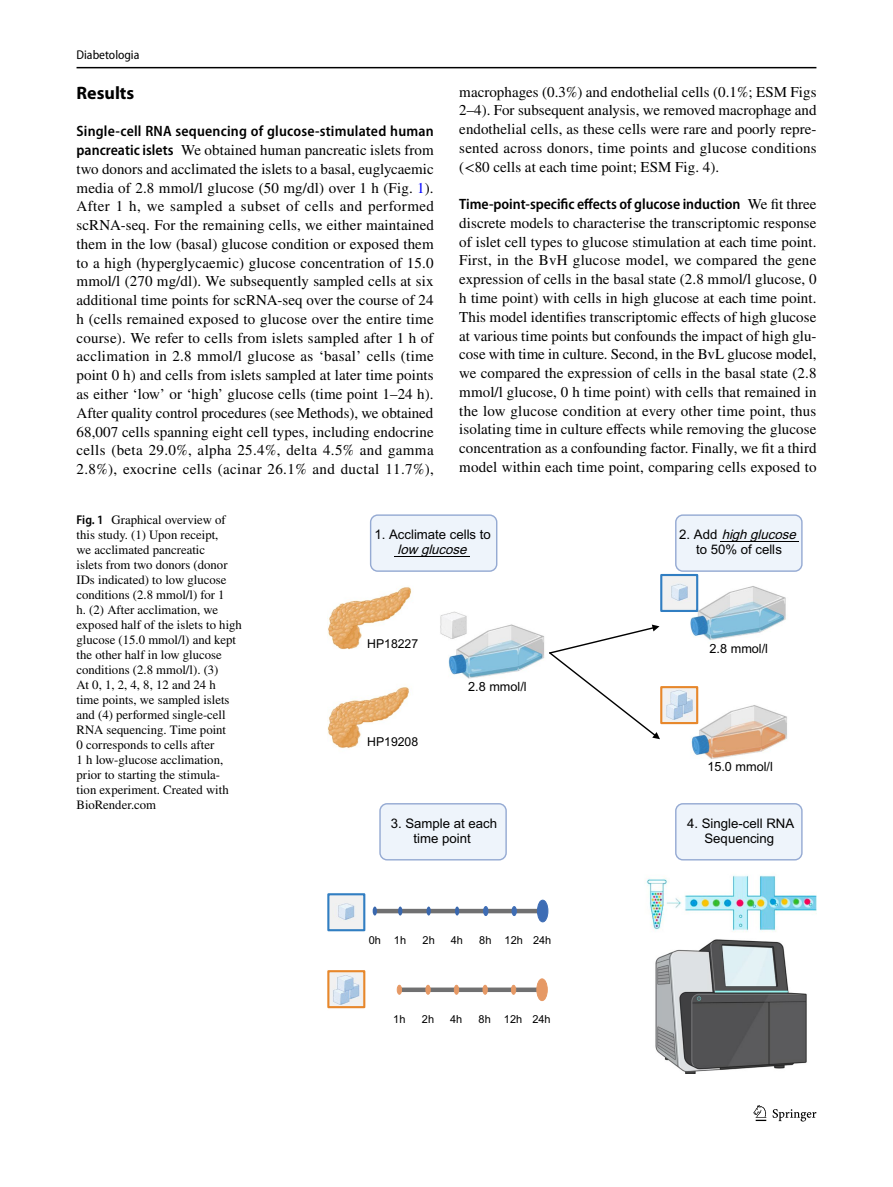
<style>
.page{position:relative;width:893px;height:1187px;background:#fff}
.page>*{position:absolute;margin:0;border:0;box-sizing:border-box;transform-origin:0 0}
.t1{font:700 18px "Myriad Pro";color:#000}
.t2{font:15px/18.8px "STIX";letter-spacing:.01em;color:#000;text-align:justify}
.t3{font:600 semi-condensed 15px "Myriad Pro";letter-spacing:.01em;color:#000}
.t4{font:13.2px/15px "Arial";color:#000;text-align:center}
.t5{font:italic 13.2px "Arial";color:#000}
.t6{font:12.75px/15px "STIX";color:#000}
.t7{font:12.75px "Arial";color:#000}
.t8{font:semi-condensed 12.75px "Myriad Pro";color:#000}
.t9{font:12.3px "Arial";color:#000}
.t10{font:10.95px "Arial";color:#000}
.s1{font-family:"Myriad Pro";font-weight:600;font-stretch:semi-condensed}
.s2{color:#00f}
.s3{font-family:"STIX";font-weight:400;font-stretch:normal}
.s4{font-style:italic}
</style>
<div class="page">
<hr style="left:77px;top:67px;width:739px;height:1px;background:#000">
<svg style="left:753px;top:1105px;width:13px;height:15px"></svg>
<svg style="left:773px;top:1109px;width:43px;height:12px"></svg>
<img style="left:327px;top:574px;width:489px;height:499px">
<div style="left:660px;top:686px;width:38px;height:38px;border:2px solid #e7872b"></div>
<div style="left:660px;top:574px;width:38px;height:38px;border:2px solid #317ec2"></div>
<svg style="left:547px;top:624px;width:113px;height:115px"></svg>
<div style="left:376px;top:908px;width:162px;height:5px;background:#707071"></div>
<svg style="left:398px;top:906px;width:4px;height:9px"></svg>
<div style="left:426px;top:906px;width:5px;height:9px;background:#3a68ae;border-radius:50%"></div>
<svg style="left:455px;top:906px;width:4px;height:9px"></svg>
<div style="left:483px;top:906px;width:5px;height:9px;border:1px solid #3e6db5;border-radius:50%"></div>
<div style="left:512px;top:906px;width:5px;height:10px;border:1px solid #3e6db5;border-radius:50%"></div>
<div style="left:537px;top:900px;width:11px;height:21px;background:#3e6db5;border-radius:50%"></div>
<div style="left:537px;top:899px;width:11px;height:23px;border:1px solid #3e6db5;border-radius:50%"></div>
<svg style="left:402px;top:987px;width:134px;height:4px"></svg>
<div style="left:397px;top:985px;width:5px;height:9px;background:#e69965;border-radius:50%"></div>
<div style="left:397px;top:984px;width:5px;height:10px;border:1px solid #e69965;border-radius:50%"></div>
<div style="left:426px;top:984px;width:5px;height:10px;border:1px solid #e69965;border-radius:50%"></div>
<div style="left:454px;top:985px;width:5px;height:9px;background:#e69965;border-radius:50%"></div>
<div style="left:454px;top:984px;width:5px;height:10px;border:1px solid #e69965;border-radius:50%"></div>
<svg style="left:483px;top:986px;width:4px;height:8px"></svg>
<div style="left:482px;top:984px;width:6px;height:10px;border:1px solid #e69965;border-radius:50%"></div>
<div style="left:511px;top:985px;width:5px;height:9px;background:#e69965;border-radius:50%"></div>
<div style="left:511px;top:984px;width:5px;height:10px;border:1px solid #e69965;border-radius:50%"></div>
<div style="left:537px;top:978px;width:10px;height:22px;background:#e69965;border-radius:50%"></div>
<div style="left:536px;top:978px;width:12px;height:22px;border:1px solid #e69965;border-radius:50%"></div>
<svg style="left:373px;top:906px;width:4px;height:9px"></svg>
<div style="left:371px;top:515px;width:126px;height:56px;background:#eef4fb;border-radius:7px"></div>
<div style="left:370px;top:514px;width:127px;height:57px;border:1px solid #95aad3;border-radius:7px"></div>
<hr style="left:395px;top:555px;width:75px;height:1px;background:#000">
<div style="left:676px;top:515px;width:126px;height:56px;background:#eef4fb;border-radius:7px"></div>
<div style="left:675px;top:514px;width:128px;height:57px;border:1px solid #95aad3;border-radius:7px"></div>
<hr style="left:720px;top:540px;width:78px;height:1px;background:#000">
<div style="left:380px;top:803px;width:126px;height:56px;background:#eef4fb;border-radius:7px"></div>
<div style="left:379px;top:803px;width:128px;height:57px;border:1px solid #95aad3;border-radius:7px"></div>
<div style="left:676px;top:803px;width:126px;height:56px;background:#eef4fb;border-radius:7px"></div>
<div style="left:675px;top:803px;width:128px;height:57px;border:1px solid #95aad3;border-radius:7px"></div>
<div style="left:327px;top:970px;width:38px;height:38px;border:2px solid #e7872b"></div>
<div style="left:327px;top:893px;width:38px;height:38px;border:2px solid #317ec2"></div>
<p class="t8" style="left:77px;top:48px;width:64px">Diabetologia</p>
<p class="t1" style="left:77px;top:81px;width:59px">Results</p>
<p class="t3" style="left:77px;top:123px;width:359px">Single‑cell RNA sequencing of glucose‑stimulated human</p>
<p class="t2" style="left:77px;top:142px;width:359px"><span class="s1">pancreatic islets</span> We obtained human pancreatic islets from two donors and acclimated the islets to a basal, euglycaemic media of 2.8 mmol/l glucose (50 mg/dl) over 1 h (Fig. <span class="s2">1</span>).<br>After 1 h, we sampled a subset of cells and performed scRNA-seq. For the remaining cells, we either maintained them in the low (basal) glucose condition or exposed them to a high (hyperglycaemic) glucose concentration of 15.0 mmol/l (270 mg/dl). We subsequently sampled cells at six additional time points for scRNA-seq over the course of 24 h (cells remained exposed to glucose over the entire time course). We refer to cells from islets sampled after 1 h of acclimation in 2.8 mmol/l glucose as ‘basal’ cells (time point 0 h) and cells from islets sampled at later time points as either ‘low’ or ‘high’ glucose cells (time point 1–24 h).<br>After quality control procedures (see Methods), we obtained 68,007 cells spanning eight cell types, including endocrine cells (beta 29.0%, alpha 25.4%, delta 4.5% and gamma 2.8%), exocrine cells (acinar 26.1% and ductal 11.7%),</p>
<p class="t2" style="left:459px;top:83px;width:359px">macrophages (0.3%) and endothelial cells (0.1%; ESM Figs 2–4). For subsequent analysis, we removed macrophage and endothelial cells, as these cells were rare and poorly repre&shy;sented across donors, time points and glucose conditions (&lt;80 cells at each time point; ESM Fig. 4).</p>
<p class="t3" style="left:459px;top:196px;width:359px">Time‑point‑specific effects of glucose induction <span class="s3">We fit three</span></p>
<p class="t2" style="left:459px;top:214px;width:359px">discrete models to characterise the transcriptomic response of islet cell types to glucose stimulation at each time point.<br>First, in the BvH glucose model, we compared the gene expression of cells in the basal state (2.8 mmol/l glucose, 0 h time point) with cells in high glucose at each time point.<br>This model identifies transcriptomic effects of high glucose at various time points but confounds the impact of high glu&shy;cose with time in culture. Second, in the BvL glucose model, we compared the expression of cells in the basal state (2.8 mmol/l glucose, 0 h time point) with cells that remained in the low glucose condition at every other time point, thus isolating time in culture effects while removing the glucose concentration as a confounding factor. Finally, we fit a third model within each time point, comparing cells exposed to</p>
<p class="t6" style="left:77px;top:513px;width:167px"><span class="s1">Fig. 1</span> Graphical overview of this study. (1) Upon receipt,<br>we acclimated pancreatic<br>islets from two donors (donor<br>IDs indicated) to low glucose conditions (2.8 mmol/l) for 1<br>h. (2) After acclimation, we exposed half of the islets to high glucose (15.0 mmol/l) and kept the other half in low glucose conditions (2.8 mmol/l). (3)<br>At 0, 1, 2, 4, 8, 12 and 24 h<br>time points, we sampled islets and (4) performed single-cell<br>RNA sequencing. Time point<br>0 corresponds to cells after<br>1 h low-glucose acclimation, prior to starting the stimula&shy;tion experiment. Created with<br>BioRender.com</p>
<p class="t4" style="left:374px;top:527px;width:118px">1. Acclimate cells to</p>
<p class="t5" style="left:398px;top:542px;width:73px">low glucose</p>
<p class="t9" style="left:367px;top:636px;width:53px">HP18227</p>
<p class="t9" style="left:367px;top:734px;width:53px">HP19208</p>
<p class="t7" style="left:468px;top:679px;width:60px">2.8 mmol/l</p>
<p class="t4" style="left:679px;top:527px;width:120px">2 . A d d <span class="s4">high glucose </span>to 50% of cells</p>
<p class="t7" style="left:710px;top:641px;width:60px">2.8 mmol/l</p>
<p class="t7" style="left:707px;top:759px;width:67px">15.0 mmol/l</p>
<p class="t4" style="left:391px;top:816px;width:108px">3. Sample at each time point</p>
<p class="t4" style="left:687px;top:816px;width:109px">4. Single-cell RNA<br>Sequencing</p>
<p class="t10" style="left:369px;top:933px;width:39px">0h 1h</p>
<p class="t10" style="left:423px;top:933px;width:14px">2h</p>
<p class="t10" style="left:451px;top:933px;width:14px">4h</p>
<p class="t10" style="left:479px;top:933px;width:74px">8h 12h 24h</p>
<p class="t10" style="left:393px;top:1012px;width:14px">1h</p>
<p class="t10" style="left:422px;top:1012px;width:14px">2h</p>
<p class="t10" style="left:450px;top:1012px;width:14px">4h</p>
<p class="t10" style="left:479px;top:1012px;width:74px">8h 12h 24h</p>
</div>
